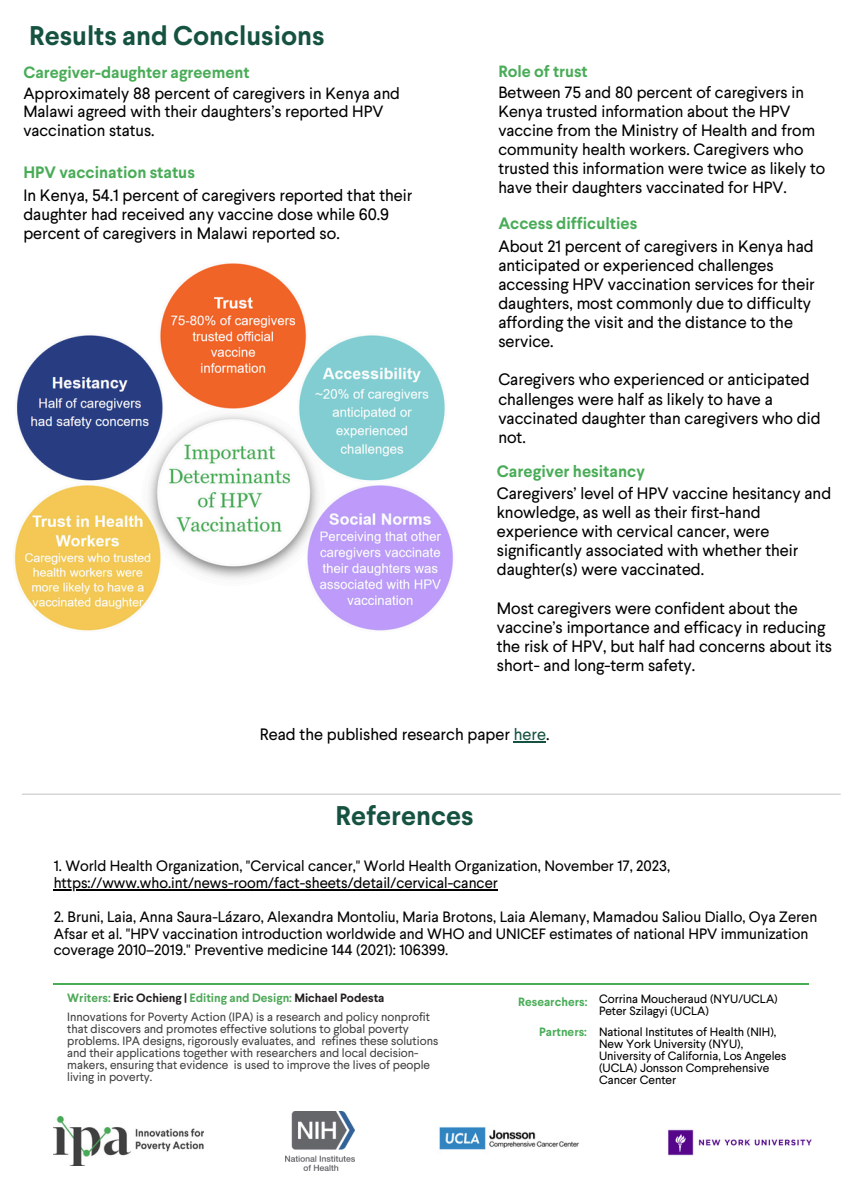
<style>
.page{position:relative;width:863px;height:1187px;background:#fff}
.page>*{position:absolute;margin:0;border:0;box-sizing:border-box;transform-origin:0 0}
.t1{font:700 27px "Larsseit";color:#155240}
.t2{font:16.5px/19.2px "Larsseit";color:#000}
.t3{font:16.35px/18.9px "Larsseit";color:#000}
.t4{font:16.2px/20.5px "Larsseit";color:#000}
.t5{font:15px/16.8px "Larsseit";color:#000}
.t6{font:12px/12px "Larsseit";color:#414042}
.t7{font:12px/12px "Larsseit";color:#000}
.t8{font:700 12px "Larsseit";color:#231f20}
.t9{font:700 12px "Larsseit";color:#49ac57}
.s1{font-weight:700;color:#49ac57}
.s2{color:#155240}
.s3{color:#4fa859}
</style>
<div class="page">
<hr style="left:54px;top:983px;width:755px;height:2px;background:#49ac57">
<img style="left:54px;top:1117px;width:149px;height:48px">
<img style="left:285px;top:1111px;width:69px;height:60px">
<img style="left:439px;top:1127px;width:140px;height:23px">
<hr style="left:22px;top:794px;width:819px;height:1px;background:#c9c9c8">
<img style="left:668px;top:1129px;width:144px;height:27px">
<img style="left:14px;top:263px;width:440px;height:368px">
<hr style="left:54px;top:889px;width:444px;height:1px;background:#000">
<hr style="left:514px;top:741px;width:32px;height:1px;background:#155240">
<h1 class="t1" style="left:29px;top:25px;width:297px">Results and Conclusions</h1>
<h2 class="t3" style="left:498px;top:61px;width:307px;line-height:21.1px"><span class="s1">Role of trust<br></span>Between 75 and 80 percent of caregivers in</h2>
<h2 class="t3" style="left:498px;top:102px;width:328px">Kenya trusted information about the HPV vaccine from the Ministry of Health and from community health workers. Caregivers who trusted this information were twice as likely to have their daughters vaccinated for HPV.</h2>
<h2 class="t4" style="left:23px;top:62px;width:378px"><span class="s1">Caregiver-daughter agreement<br></span>Approximately 88 percent of caregivers in Kenya and</h2>
<h2 class="t4" style="left:23px;top:102px;width:362px;line-height:18.9px">Malawi agreed with their daughters’s reported HPV vaccination status.</h2>
<h3 class="t2" style="left:23px;top:161px;width:391px;line-height:22.5px"><span class="s1">HPV vaccination status<br></span>In Kenya, 54.1 percent of caregivers reported that their</h3>
<h3 class="t2" style="left:23px;top:204px;width:367px">daughter had received any vaccine dose while 60.9 percent of caregivers in Malawi reported so.</h3>
<p class="t2" style="left:498px;top:212px;width:317px;line-height:22.5px"><span class="s1">Access difficulties<br></span>About 21 percent of caregivers in Kenya had</p>
<p class="t2" style="left:498px;top:255px;width:318px">anticipated or experienced challenges accessing HPV vaccination services for their daughters, most commonly due to difficulty affording the visit and the distance to the service.</p>
<p class="t2" style="left:498px;top:370px;width:324px">Caregivers who experienced or anticipated challenges were half as likely to have a vaccinated daughter than caregivers who did not.</p>
<p class="t2" style="left:497px;top:461px;width:336px;line-height:21.3px"><span class="s1">Caregiver hesitancy<br></span>Caregivers’ level of HPV vaccine hesitancy and</p>
<p class="t2" style="left:497px;top:502px;width:303px">knowledge, as well as their first-hand experience with cervical cancer, were significantly associated with whether their daughter(s) were vaccinated.</p>
<p class="t2" style="left:497px;top:598px;width:337px">Most caregivers were confident about the vaccine’s importance and efficacy in reducing the risk of HPV, but half had concerns about its short- and long-term safety.</p>
<p class="t2" style="left:260px;top:725px;width:291px">Read the published research paper <span class="s2">here</span>.</p>
<p class="t1" style="left:336px;top:806px;width:140px">References</p>
<p class="t5" style="left:54px;top:857px;width:618px">1. World Health Organization, "Cervical cancer," World Health Organization, November 17, 2023,</p>
<p class="t5" style="left:54px;top:874px;width:446px">https://www.who.int/news-room/fact-sheets/detail/cervical-cancer</p>
<p class="t5" style="left:54px;top:908px;width:765px">2. Bruni, Laia, Anna Saura-Lázaro, Alexandra Montoliu, Maria Brotons, Laia Alemany, Mamadou Saliou Diallo, Oya Zeren</p>
<h3 class="t5" style="left:54px;top:925px;width:756px">Afsar et al. "HPV vaccination introduction worldwide and WHO and UNICEF estimates of national HPV immunization coverage 2010–2019." Preventive medicine 144 (2021): 106399.</h3>
<p class="t9" style="left:518px;top:997px;width:71px">Researchers:</p>
<p class="t9" style="left:539px;top:1027px;width:49px">Partners:</p>
<h2 class="t8" style="left:67px;top:993px;width:319px"><span class="s3">Writers:</span> Eric Ochieng | <span class="s3">Editing and Design:</span> Michael Podesta</h2>
<h2 class="t6" style="left:67px;top:1010px;width:373px">Innovations for Poverty Action (IPA) is a research and policy nonprofit that discovers and promotes effective solutions to global poverty problems. IPA designs, rigorously evaluates, and refines these solutions and their applications together with researchers and local decision&shy;makers, ensuring that evidence is used to improve the lives of people living in poverty.</h2>
<h2 class="t7" style="left:599px;top:993px;width:180px">Corrina Moucheraud (NYU/UCLA)</h2>
<h2 class="t7" style="left:599px;top:1005px;width:111px">Peter Szilagyi (UCLA)</h2>
<h2 class="t7" style="left:599px;top:1026px;width:179px">National Institutes of Health (NIH),<br>New York University (NYU),</h2>
<h1 class="t7" style="left:599px;top:1050px;width:189px">University of California, Los Angeles (UCLA) Jonsson Comprehensive<br>Cancer Center</h1>
</div>
